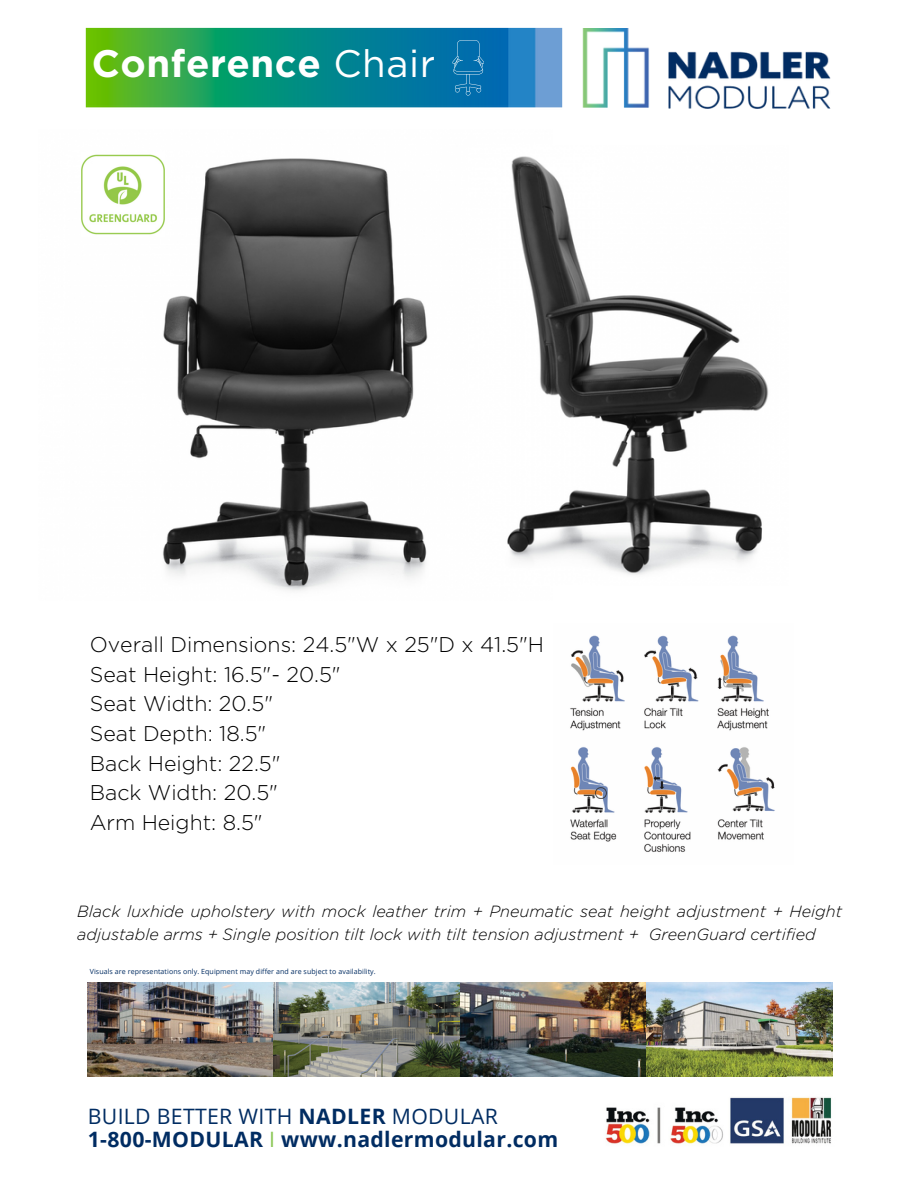
<style>
.page{position:relative;width:918px;height:1188px;background:#fff}
.page>*{position:absolute;margin:0;border:0;box-sizing:border-box;transform-origin:0 0}
.t1{font:700 38.25px "Gotham";letter-spacing:.015em;color:#fff}
.t2{font:300 21.3px/29.7px "Gotham";color:#000}
.t3{font:700 21.15px/23.2px "Open Sans";letter-spacing:.015em;color:#002c62}
.t4{font:italic 300 16.2px/22.5px "Gotham";color:#000}
.t5{font:7.05px "Open Sans";letter-spacing:.01em;color:#002c62}
.s1{font-weight:400}
.s2{font-weight:400;color:#8ac755}
</style>
<div class="page">
<img style="left:87px;top:982px;width:559px;height:95px">
<img style="left:583px;top:29px;width:66px;height:79px">
<img style="left:668px;top:51px;width:163px;height:58px">
<img style="left:605px;top:1097px;width:226px;height:47px">
<img style="left:786px;top:982px;width:47px;height:94px">
<img style="left:646px;top:1053px;width:140px;height:24px">
<img style="left:646px;top:982px;width:185px;height:71px">
<img style="left:85px;top:27px;width:478px;height:81px">
<svg style="left:452px;top:40px;width:32px;height:55px;background:#1378b2"></svg>
<img style="left:163px;top:158px;width:265px;height:433px">
<img style="left:507px;top:156px;width:262px;height:419px">
<img style="left:570px;top:635px;width:205px;height:217px">
<img style="left:81px;top:154px;width:83px;height:82px">
<p class="t1" style="left:92px;top:40px;width:345px">Conference <span class="s1">Chair</span></p>
<p class="t2" style="left:90px;top:629px;width:456px">Overall Dimensions: 24.5"W x 25"D x 41.5"H<br>Seat Height: 16.5"- 20.5"<br>Seat Width: 20.5"<br>Seat Depth: 18.5"<br>Back Height: 22.5"<br>Back Width: 20.5"<br>Arm Height: 8.5"</p>
<p class="t4" style="left:77px;top:900px;width:766px">Black luxhide upholstery with mock leather trim + Pneumatic seat height adjustment + Height adjustable arms + Single position tilt lock with tilt tension adjustment + GreenGuard certified</p>
<p class="t5" style="left:90px;top:966px;width:288px">Visuals are representations only. Equipment may differ and are subject to availability.</p>
<p class="t3" style="left:88px;top:1104px;width:472px"><span class="s1">BUILD BETTER WITH</span> NADLER <span class="s1">MODULAR<br></span>1-800-MODULAR <span class="s2">I</span> www.nadlermodular.com</p>
</div>
